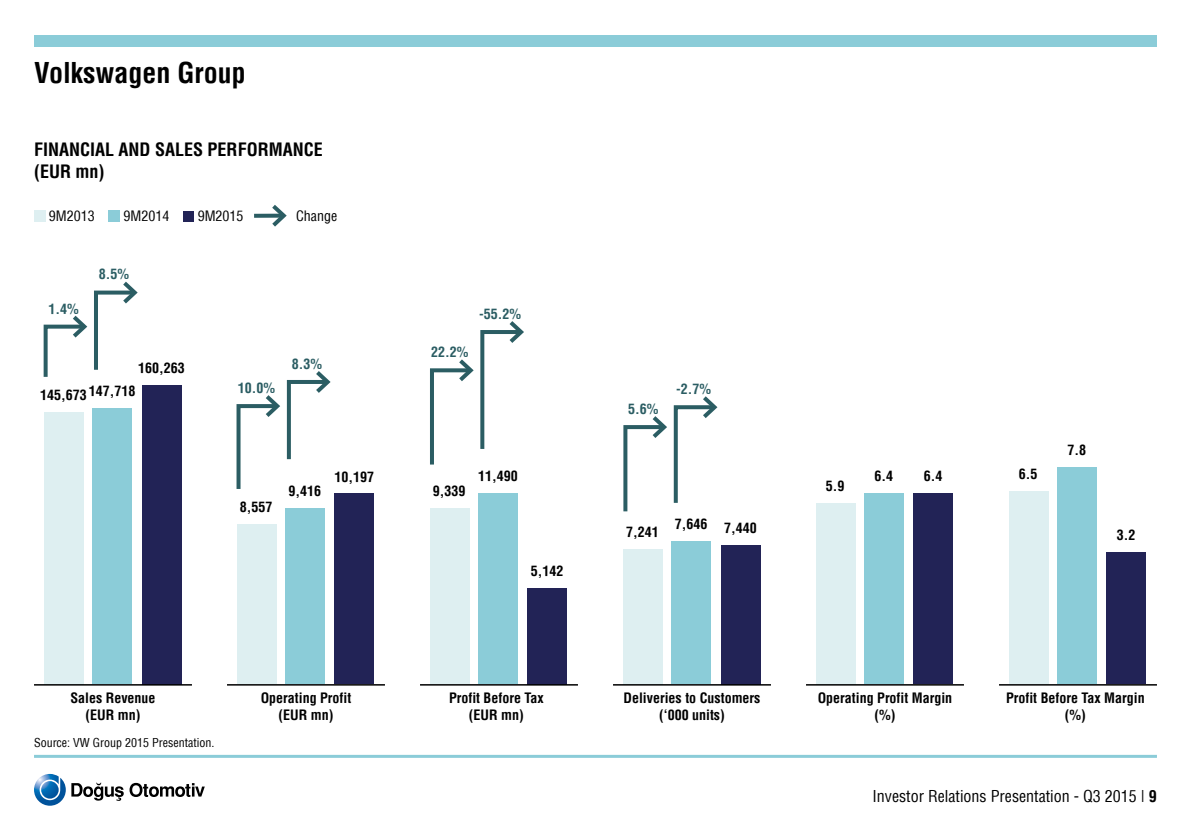
<style>
.page{position:relative;width:1191px;height:840px;background:#fff}
.page>*{position:absolute;margin:0;border:0;box-sizing:border-box;transform-origin:0 0}
.t1{font:700 condensed 28px "Helvetica";color:#000}
.t2{font:700 condensed 18px/21.6px "Helvetica";color:#000}
.t3{font:condensed 16px "Helvetica";color:#000}
.t4{font:700 condensed 14px/16.8px "Helvetica";color:#000;text-align:center}
.t5{font:700 condensed 14px "Helvetica";color:#2b5d63}
.t6{font:condensed 14px "Helvetica";color:#000}
.t7{font:condensed 12px "Helvetica";color:#000}
.s1{font-weight:700}
</style>
<div class="page">
<div style="left:34px;top:35px;width:1123px;height:12px;background:#8bccd8"></div>
<hr style="left:34px;top:754px;width:1123px;height:3px;background:#8bccd8">
<svg style="left:34px;top:773px;width:171px;height:32px"></svg>
<div style="left:34px;top:210px;width:11px;height:11px;background:#deeff1"></div>
<div style="left:109px;top:210px;width:11px;height:11px;background:#8bccd8"></div>
<div style="left:183px;top:211px;width:11px;height:10px;background:#222356"></div>
<div style="left:254px;top:213px;width:30px;height:5px;background:#2b5d63"></div>
<svg style="left:268px;top:205px;width:19px;height:22px"></svg>
<div style="left:622px;top:548px;width:40px;height:135px;background:#deeff1"></div>
<div style="left:671px;top:541px;width:40px;height:142px;background:#8bccd8"></div>
<div style="left:721px;top:545px;width:39px;height:138px;background:#222356"></div>
<hr style="left:613px;top:683px;width:158px;height:2px;background:#000">
<div style="left:44px;top:412px;width:40px;height:271px;background:#deeff1"></div>
<div style="left:92px;top:408px;width:40px;height:275px;background:#8bccd8"></div>
<div style="left:142px;top:384px;width:39px;height:299px;background:#222356"></div>
<hr style="left:34px;top:683px;width:158px;height:2px;background:#000">
<div style="left:816px;top:502px;width:39px;height:181px;background:#deeff1"></div>
<div style="left:864px;top:493px;width:40px;height:190px;background:#8bccd8"></div>
<div style="left:913px;top:493px;width:40px;height:190px;background:#222356"></div>
<hr style="left:806px;top:683px;width:158px;height:2px;background:#000">
<div style="left:237px;top:524px;width:40px;height:159px;background:#deeff1"></div>
<div style="left:285px;top:508px;width:40px;height:175px;background:#8bccd8"></div>
<div style="left:335px;top:493px;width:39px;height:190px;background:#222356"></div>
<hr style="left:227px;top:683px;width:158px;height:2px;background:#000">
<div style="left:1008px;top:491px;width:40px;height:192px;background:#deeff1"></div>
<div style="left:1057px;top:467px;width:40px;height:216px;background:#8bccd8"></div>
<div style="left:1106px;top:552px;width:40px;height:131px;background:#222356"></div>
<hr style="left:999px;top:683px;width:158px;height:2px;background:#000">
<div style="left:430px;top:508px;width:40px;height:175px;background:#deeff1"></div>
<div style="left:478px;top:493px;width:40px;height:190px;background:#8bccd8"></div>
<div style="left:528px;top:587px;width:39px;height:96px;background:#222356"></div>
<hr style="left:420px;top:683px;width:158px;height:2px;background:#000">
<svg style="left:43px;top:281px;width:95px;height:96px"></svg>
<svg style="left:236px;top:371px;width:95px;height:118px"></svg>
<svg style="left:430px;top:321px;width:94px;height:144px"></svg>
<svg style="left:623px;top:396px;width:95px;height:116px"></svg>
<h1 class="t1" style="left:34px;top:56px;width:213px">Volkswagen Group</h1>
<p class="t2" style="left:34px;top:138px;width:290px">FINANCIAL AND SALES PERFORMANCE (EUR mn)</p>
<p class="t6" style="left:49px;top:207px;width:47px">9M2013</p>
<p class="t6" style="left:124px;top:207px;width:47px">9M2014</p>
<p class="t6" style="left:198px;top:207px;width:47px">9M2015</p>
<p class="t6" style="left:296px;top:207px;width:43px">Change</p>
<p class="t5" style="left:48px;top:300px;width:32px">1.4%</p>
<p class="t5" style="left:99px;top:266px;width:32px">8.5%</p>
<p class="t4" style="left:138px;top:359px;width:48px">160,263</p>
<p class="t4" style="left:40px;top:384px;width:97px">145,673 147,718</p>
<p class="t5" style="left:238px;top:379px;width:39px">10.0%</p>
<p class="t5" style="left:292px;top:355px;width:32px">8.3%</p>
<p class="t4" style="left:240px;top:498px;width:34px">8,557</p>
<p class="t4" style="left:288px;top:482px;width:34px">9,416</p>
<p class="t4" style="left:334px;top:467px;width:41px">10,197</p>
<p class="t4" style="left:70px;top:688px;width:87px">Sales Revenue (EUR mn)</p>
<p class="t7" style="left:34px;top:734px;width:182px">Source: VW Group 2015 Presentation.</p>
<p class="t4" style="left:261px;top:688px;width:92px">Operating Profit (EUR mn)</p>
<p class="t5" style="left:431px;top:343px;width:39px">22.2%</p>
<p class="t5" style="left:479px;top:305px;width:43px">-55.2%</p>
<p class="t4" style="left:433px;top:482px;width:34px">9,339</p>
<p class="t4" style="left:478px;top:467px;width:41px">11,490</p>
<p class="t4" style="left:531px;top:562px;width:34px">5,142</p>
<p class="t4" style="left:449px;top:688px;width:96px">Profit Before Tax (EUR mn)</p>
<p class="t5" style="left:628px;top:400px;width:32px">5.6%</p>
<p class="t5" style="left:676px;top:380px;width:36px">-2.7%</p>
<p class="t4" style="left:626px;top:523px;width:34px">7,241</p>
<p class="t4" style="left:674px;top:517px;width:84px">7,646 7,440</p>
<p class="t4" style="left:826px;top:477px;width:20px">5.9</p>
<p class="t4" style="left:874px;top:467px;width:20px">6.4</p>
<p class="t4" style="left:924px;top:467px;width:20px">6.4</p>
<p class="t4" style="left:1019px;top:465px;width:20px">6.5</p>
<p class="t4" style="left:1067px;top:441px;width:20px">7.8</p>
<p class="t4" style="left:1117px;top:526px;width:20px">3.2</p>
<p class="t4" style="left:623px;top:688px;width:138px">Deliveries to Customers (‘000 units)</p>
<p class="t4" style="left:817px;top:688px;width:136px">Operating Profit Margin (%)</p>
<p class="t4" style="left:1006px;top:688px;width:140px">Profit Before Tax Margin (%)</p>
<p class="t3" style="left:872px;top:785px;width:286px">Investor Relations Presentation - Q3 2015 | <span class="s1">9</span></p>
</div>
